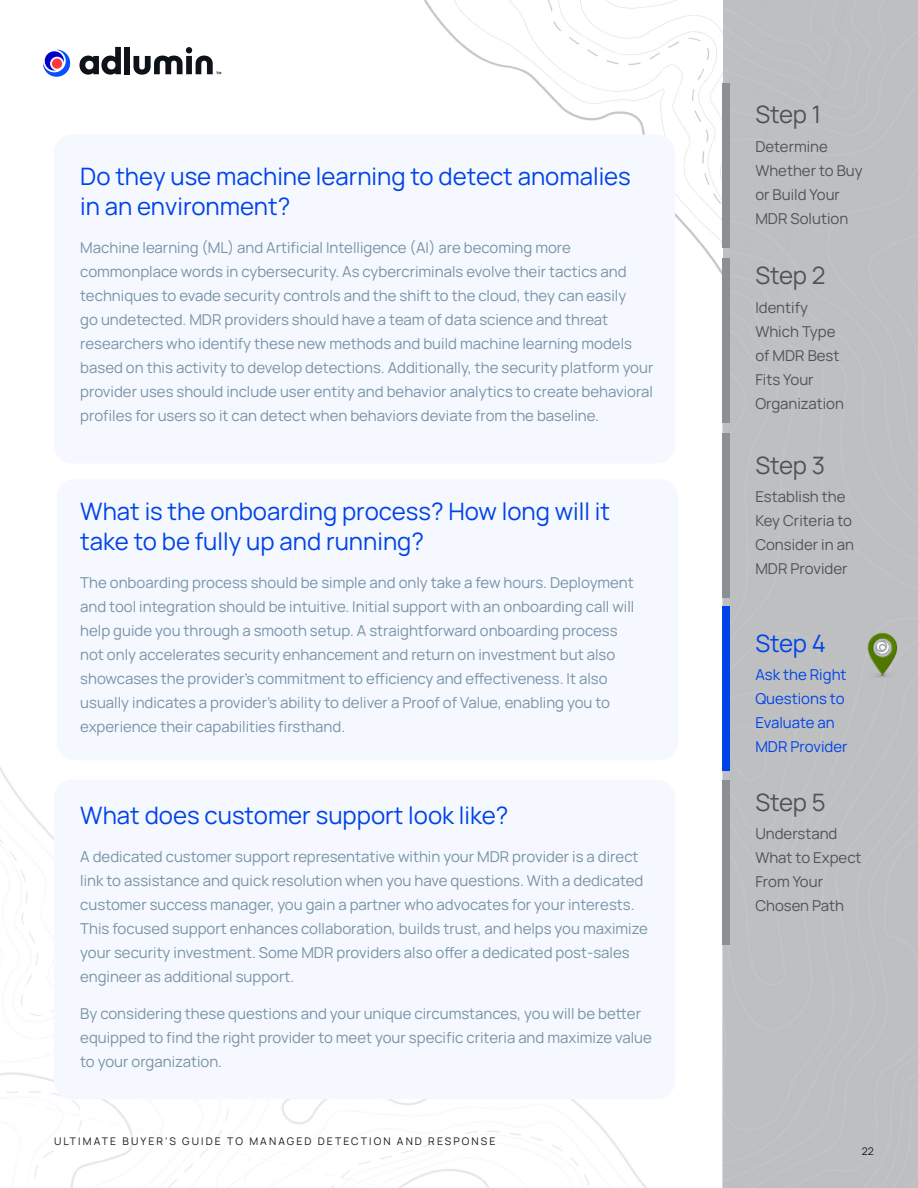
<style>
.page{position:relative;width:918px;height:1188px;background:#fff}
.page>*{position:absolute;margin:0;border:0;box-sizing:border-box;transform-origin:0 0}
.t1{font:24px/30px "Manrope";color:#0043e8}
.t2{font:24px "Manrope";letter-spacing:-.015em;color:#4f5359}
.t3{font:15px/24px "Manrope";color:#7993a4}
.t4{font:15px/24px "Manrope";color:#4f5359}
.t5{font:15px/24px "Manrope";color:#0043e8}
.t6{font:10.5px "Manrope";letter-spacing:.2em;color:#141a22}
</style>
<div class="page">
<div style="left:723px;top:0;width:195px;height:1188px;background:#bdbfc1"></div>
<img style="left:115px;top:0;width:608px;height:406px">
<svg style="left:79px;top:47px;width:42px;height:28px"></svg>
<div style="left:124px;top:47px;width:6px;height:27px;background:#0e1219"></div>
<svg style="left:133px;top:47px;width:88px;height:28px"></svg>
<svg style="left:43px;top:49px;width:28px;height:28px"></svg>
<div style="left:54px;top:135px;width:621px;height:328px;background:#f5f8fe;border-radius:18px"></div>
<div style="left:57px;top:479px;width:621px;height:281px;background:#f5f8fe;border-radius:18px"></div>
<div style="left:54px;top:780px;width:621px;height:319px;background:#f5f8fe;border-radius:18px"></div>
<img style="left:864px;top:629px;width:34px;height:49px">
<div style="left:723px;top:433px;width:7px;height:165px;background:#8c8f93"></div>
<div style="left:723px;top:607px;width:7px;height:164px;background:#0043e8"></div>
<div style="left:723px;top:258px;width:7px;height:165px;background:#8c8f93"></div>
<div style="left:723px;top:780px;width:7px;height:164px;background:#8c8f93"></div>
<div style="left:723px;top:83px;width:7px;height:165px;background:#8c8f93"></div>
<h1 class="t1" style="left:80px;top:160px;width:552px">Do they use machine learning to detect anomalies in an environment?</h1>
<p class="t3" style="left:80px;top:235px;width:575px">Machine learning (ML) and Artificial Intelligence (AI) are becoming more commonplace words in cybersecurity. As cybercriminals evolve their tactics and techniques to evade security controls and the shift to the cloud, they can easily<br>go undetected. MDR providers should have a team of data science and threat researchers who identify these new methods and build machine learning models based on this activity to develop detections. Additionally, the security platform your provider uses should include user entity and behavior analytics to create behavioral profiles for users so it can detect when behaviors deviate from the baseline.</p>
<h1 class="t1" style="left:80px;top:495px;width:531px">What is the onboarding process? How long will it take to be fully up and running?</h1>
<p class="t3" style="left:80px;top:570px;width:556px">The onboarding process should be simple and only take a few hours. Deployment and tool integration should be intuitive. Initial support with an onboarding call will help guide you through a smooth setup. A straightforward onboarding process not only accelerates security enhancement and return on investment but also showcases the provider’s commitment to efficiency and effectiveness. It also usually indicates a provider’s ability to deliver a Proof of Value, enabling you to experience their capabilities firsthand.</p>
<h1 class="t1" style="left:80px;top:799px;width:430px">What does customer support look like?</h1>
<p class="t3" style="left:80px;top:843px;width:569px">A dedicated customer support representative within your MDR provider is a direct link to assistance and quick resolution when you have questions. With a dedicated customer success manager, you gain a partner who advocates for your interests.<br>This focused support enhances collaboration, builds trust, and helps you maximize your security investment. Some MDR providers also offer a dedicated post-sales engineer as additional support.</p>
<p class="t3" style="left:80px;top:1001px;width:573px">By considering these questions and your unique circumstances, you will be better equipped to find the right provider to meet your specific criteria and maximize value to your organization.</p>
<p class="t6" style="left:54px;top:1134px;width:443px">ULTIMATE BUYER’S GUIDE TO MANAGED DETECTION AND RESPONSE</p>
<h1 class="t2" style="left:755px;top:97px;width:67px">Step 1</h1>
<p class="t4" style="left:755px;top:133px;width:109px">Determine<br>Whether to Buy or Build Your<br>MDR Solution</p>
<h1 class="t2" style="left:755px;top:258px;width:72px">Step 2</h1>
<p class="t4" style="left:755px;top:294px;width:90px">Identify<br>Which Type of MDR Best<br>Fits Your<br>Organization</p>
<h1 class="t2" style="left:755px;top:448px;width:71px">Step 3</h1>
<p class="t4" style="left:755px;top:484px;width:100px">Establish the<br>Key Criteria to<br>Consider in an<br>MDR Provider</p>
<h1 class="t1" style="left:755px;top:627px;width:72px">Step 4</h1>
<p class="t5" style="left:755px;top:662px;width:94px">Ask the Right<br>Questions to<br>Evaluate an<br>MDR Provider</p>
<h1 class="t2" style="left:755px;top:785px;width:72px">Step 5</h1>
<p class="t4" style="left:755px;top:821px;width:108px">Understand<br>What to Expect<br>From Your<br>Chosen Path</p>
<p class="t6" style="left:862px;top:1144px;width:13px">22</p>
</div>
